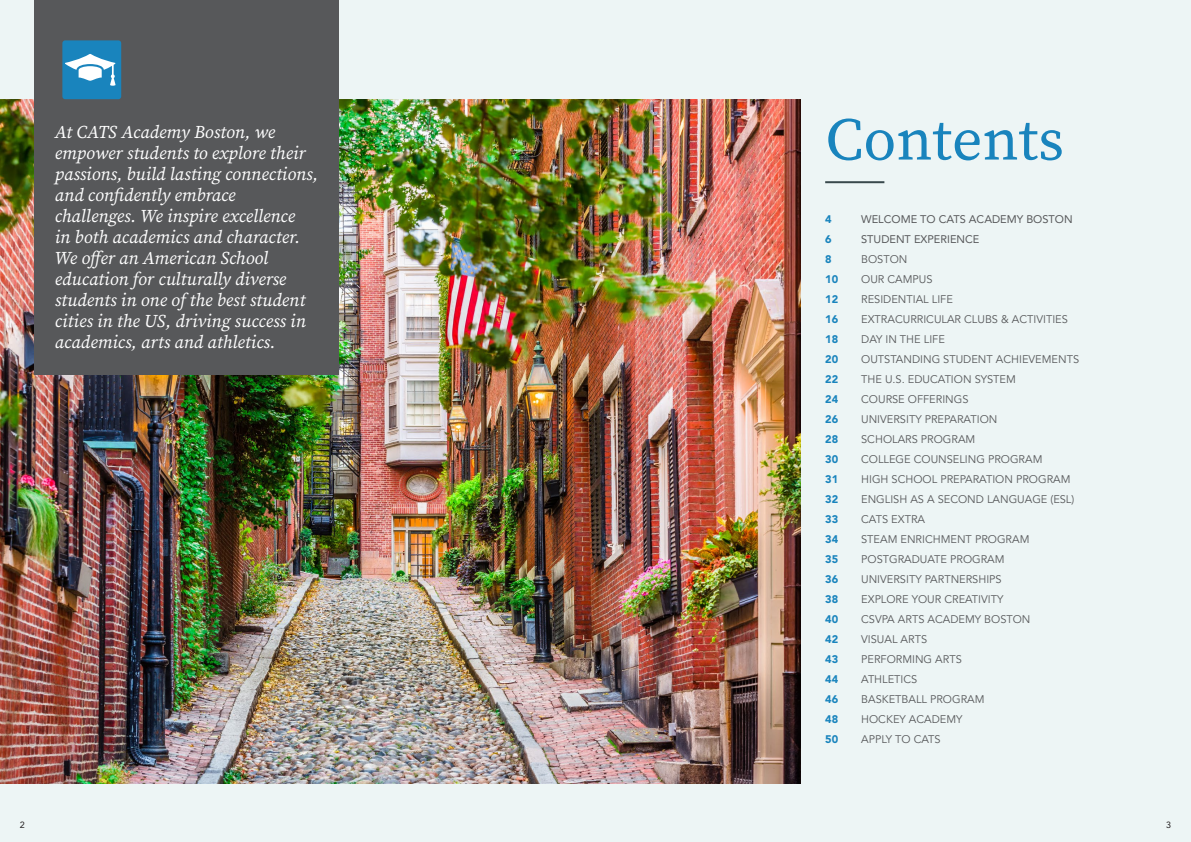
<style>
.page{position:relative;width:1191px;height:842px;background:#edf5f5}
.page>*{position:absolute;margin:0;border:0;box-sizing:border-box;transform-origin:0 0}
._07_Sub_Heads_Blue{font:60px "Source Serif Pro";color:#1984bd}
._03a_Testimonial{font:italic 18px/21px "Source Serif Pro";color:#fff}
.t1{font:11px "Avenir LT Std";color:#57585a}
.t2{font:900 11px "Avenir LT Std";color:#1984bd}
.t3{font:11px "Avenir LT Std";color:#57585a}
.t4{font:9px "Avenir LT Std";color:#231f20}
</style>
<div class="page">
<hr style="left:825px;top:181px;width:59px;height:2px;background:#39494c">
<img style="left:0;top:99px;width:800px;height:684px">
<div style="left:34px;top:0;width:305px;height:375px;background:#57585a"></div>
<div style="left:62px;top:40px;width:59px;height:59px;background:#1984bd;border-radius:3px"></div>
<svg style="left:65px;top:54px;width:51px;height:32px"></svg>
<p class="_03a_Testimonial" style="left:55px;top:122px;width:265px">At CATS Academy Boston, we empower students to explore their passions, build lasting connections, and confidently embrace challenges. We inspire excellence<br>in both academics and character.<br>We offer an American School education for culturally diverse students in one of the best student cities in the US, driving success in academics, arts and athletics.</p>
<p class="_07_Sub_Heads_Blue" style="left:825px;top:104px;width:240px">Contents</p>
<p class="t2" style="left:825px;top:213px;width:8px">4</p>
<p class="t3" style="left:861px;top:213px;width:213px">WELCOME TO CATS ACADEMY BOSTON</p>
<p class="t2" style="left:825px;top:233px;width:8px">6</p>
<p class="t3" style="left:861px;top:233px;width:120px">STUDENT EXPERIENCE</p>
<p class="t2" style="left:825px;top:253px;width:8px">8</p>
<p class="t1" style="left:861px;top:253px;width:48px">BOSTON</p>
<p class="t2" style="left:825px;top:273px;width:15px">10</p>
<p class="t1" style="left:861px;top:273px;width:73px">OUR CAMPUS</p>
<p class="t2" style="left:825px;top:293px;width:15px">12</p>
<p class="t1" style="left:861px;top:293px;width:93px">RESIDENTIAL LIFE</p>
<p class="t2" style="left:825px;top:313px;width:15px">16</p>
<p class="t1" style="left:861px;top:313px;width:208px">EXTRACURRICULAR CLUBS &amp; ACTIVITIES</p>
<p class="t2" style="left:825px;top:333px;width:15px">18</p>
<p class="t1" style="left:861px;top:333px;width:85px">DAY IN THE LIFE</p>
<p class="t2" style="left:825px;top:353px;width:15px">20</p>
<p class="t1" style="left:861px;top:353px;width:219px">OUTSTANDING STUDENT ACHIEVEMENTS</p>
<p class="t2" style="left:825px;top:373px;width:15px">22</p>
<p class="t1" style="left:861px;top:373px;width:156px">THE U.S. EDUCATION SYSTEM</p>
<p class="t2" style="left:825px;top:393px;width:15px">24</p>
<p class="t1" style="left:861px;top:393px;width:109px">COURSE OFFERINGS</p>
<p class="t2" style="left:825px;top:413px;width:15px">26</p>
<p class="t1" style="left:861px;top:413px;width:138px">UNIVERSITY PREPARATION</p>
<p class="t2" style="left:825px;top:433px;width:15px">28</p>
<p class="t1" style="left:861px;top:433px;width:116px">SCHOLARS PROGRAM</p>
<p class="t2" style="left:825px;top:453px;width:15px">30</p>
<p class="t1" style="left:861px;top:453px;width:183px">COLLEGE COUNSELING PROGRAM</p>
<p class="t2" style="left:825px;top:473px;width:15px">31</p>
<p class="t1" style="left:861px;top:473px;width:211px">HIGH SCHOOL PREPARATION PROGRAM</p>
<p class="t2" style="left:825px;top:493px;width:15px">32</p>
<p class="t1" style="left:861px;top:493px;width:215px">ENGLISH AS A SECOND LANGUAGE (ESL)</p>
<p class="t2" style="left:825px;top:513px;width:15px">33</p>
<p class="t1" style="left:861px;top:513px;width:65px">CATS EXTRA</p>
<p class="t2" style="left:825px;top:533px;width:15px">34</p>
<p class="t1" style="left:861px;top:533px;width:170px">STEAM ENRICHMENT PROGRAM</p>
<p class="t2" style="left:825px;top:553px;width:15px">35</p>
<p class="t1" style="left:861px;top:553px;width:145px">POSTGRADUATE PROGRAM</p>
<p class="t2" style="left:825px;top:573px;width:15px">36</p>
<p class="t1" style="left:861px;top:573px;width:142px">UNIVERSITY PARTNERSHIPS</p>
<p class="t2" style="left:825px;top:593px;width:15px">38</p>
<p class="t1" style="left:861px;top:593px;width:144px">EXPLORE YOUR CREATIVITY</p>
<p class="t2" style="left:825px;top:613px;width:15px">40</p>
<p class="t1" style="left:861px;top:613px;width:171px">CSVPA ARTS ACADEMY BOSTON</p>
<p class="t2" style="left:825px;top:633px;width:15px">42</p>
<p class="t1" style="left:861px;top:633px;width:67px">VISUAL ARTS</p>
<p class="t2" style="left:825px;top:653px;width:15px">43</p>
<p class="t1" style="left:861px;top:653px;width:102px">PERFORMING ARTS</p>
<p class="t2" style="left:825px;top:673px;width:15px">44</p>
<p class="t1" style="left:861px;top:673px;width:58px">ATHLETICS</p>
<p class="t2" style="left:825px;top:693px;width:15px">46</p>
<p class="t1" style="left:861px;top:693px;width:125px">BASKETBALL PROGRAM</p>
<p class="t2" style="left:825px;top:713px;width:15px">48</p>
<p class="t1" style="left:861px;top:713px;width:103px">HOCKEY ACADEMY</p>
<p class="t2" style="left:825px;top:733px;width:15px">50</p>
<p class="t1" style="left:861px;top:733px;width:81px">APPLY TO CATS</p>
<p class="t4" style="left:20px;top:820px;width:7px">2</p>
<p class="t4" style="left:1166px;top:820px;width:7px">3</p>
</div>
